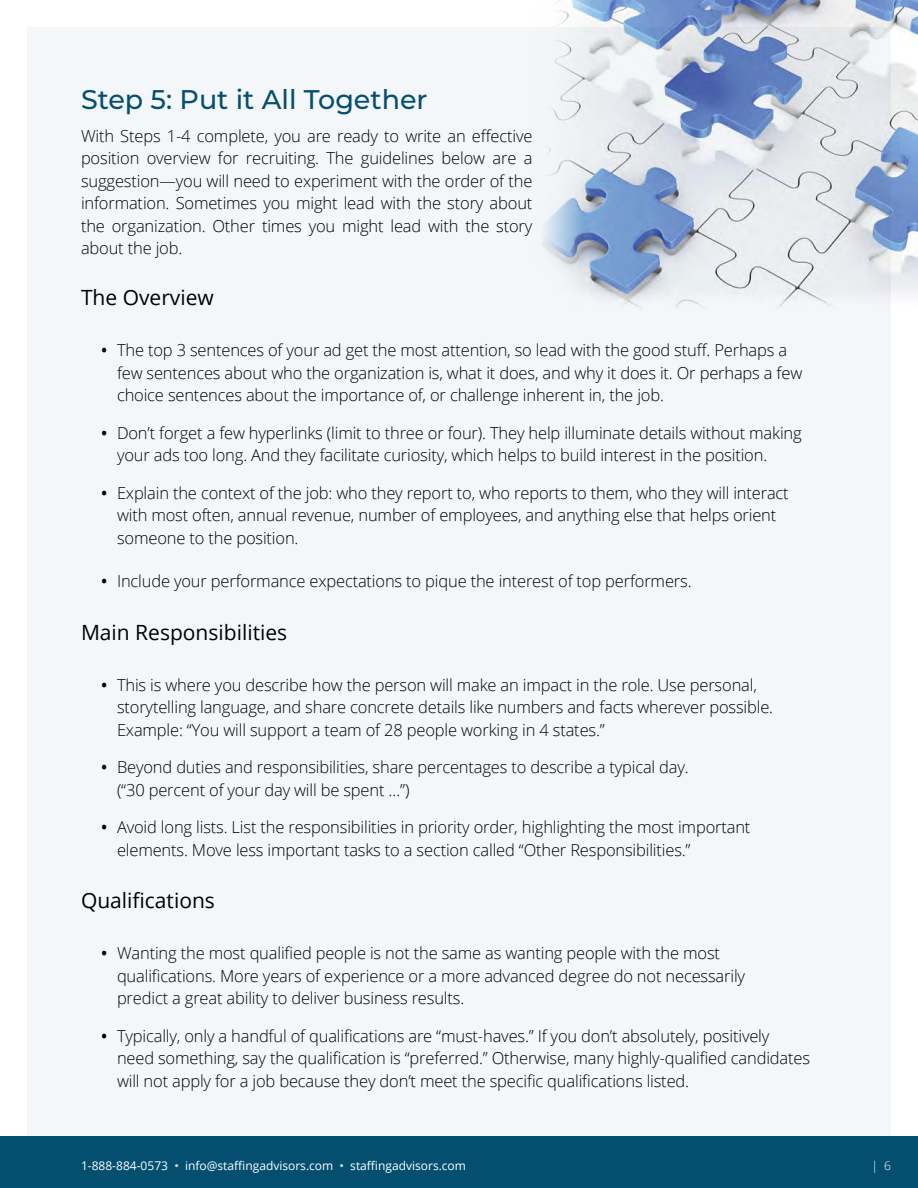
<style>
.page{position:relative;width:918px;height:1188px;background:#fff}
.page>*{position:absolute;margin:0;border:0;box-sizing:border-box;transform-origin:0 0}
.t1{font:500 27px "Montserrat";color:#044f70}
.t2{font:21px "Open Sans";color:#000}
.t3{font:300 16.5px/22.5px "Open Sans";letter-spacing:-.01em;color:#000}
.t4{font:12px "Open Sans";color:#fff}
.t5{font:300 12px "Open Sans";color:#fff}
.s1{font-weight:600}
</style>
<div class="page">
<div style="left:27px;top:27px;width:864px;height:1109px;background:#f4f7f9"></div>
<div style="left:0;top:1136px;width:918px;height:52px;background:#044f70"></div>
<img style="left:542px;top:0;width:376px;height:309px">
<h1 class="t1" style="left:81px;top:80px;width:348px">Step 5: Put it All Together</h1>
<p class="t3" style="left:81px;top:124px;width:453px;text-align:justify">With Steps 1-4 complete, you are ready to write an effective position overview for recruiting. The guidelines below are a suggestion—you will need to experiment with the order of the information. Sometimes you might lead with the story about the organization. Other times you might lead with the story about the job.</p>
<p class="t2" style="left:81px;top:283px;width:134px">The Overview</p>
<p class="t3" style="left:117px;top:339px;width:687px;text-indent:-16px"><span class="s1">•</span> The top 3 sentences of your ad get the most attention, so lead with the good stuff. Perhaps a few sentences about who the organization is, what it does, and why it does it. Or perhaps a few choice sentences about the importance of, or challenge inherent in, the job.</p>
<p class="t3" style="left:117px;top:421px;width:686px;text-indent:-16px"><span class="s1">•</span> Don’t forget a few hyperlinks (limit to three or four). They help illuminate details without making your ads too long. And they facilitate curiosity, which helps to build interest in the position.</p>
<p class="t3" style="left:117px;top:481px;width:673px;text-indent:-16px"><span class="s1">•</span> Explain the context of the job: who they report to, who reports to them, who they will interact with most often, annual revenue, number of employees, and anything else that helps orient someone to the position.</p>
<p class="t3" style="left:101px;top:570px;width:592px"><span class="s1">•</span> Include your performance expectations to pique the interest of top performers.</p>
<p class="t2" style="left:81px;top:618px;width:208px">Main Responsibilities</p>
<p class="t3" style="left:117px;top:673px;width:658px;text-indent:-16px"><span class="s1">•</span> This is where you describe how the person will make an impact in the role. Use personal, storytelling language, and share concrete details like numbers and facts wherever possible.<br>Example: “You will support a team of 28 people working in 4 states.”</p>
<p class="t3" style="left:117px;top:756px;width:573px;text-indent:-16px"><span class="s1">•</span> Beyond duties and responsibilities, share percentages to describe a typical day. (“30 percent of your day will be spent …”)</p>
<p class="t3" style="left:117px;top:816px;width:635px;text-indent:-16px"><span class="s1">•</span> Avoid long lists. List the responsibilities in priority order, highlighting the most important elements. Move less important tasks to a section called “Other Responsibilities.”</p>
<p class="t2" style="left:81px;top:886px;width:135px">Qualifications</p>
<p class="t3" style="left:117px;top:942px;width:630px;text-indent:-16px"><span class="s1">•</span> Wanting the most qualified people is not the same as wanting people with the most qualifications. More years of experience or a more advanced degree do not necessarily predict a great ability to deliver business results.</p>
<p class="t3" style="left:117px;top:1024px;width:695px;text-indent:-16px"><span class="s1">•</span> Typically, only a handful of qualifications are “must-haves.” If you don’t absolutely, positively need something, say the qualification is “preferred.” Otherwise, many highly-qualified candidates will not apply for a job because they don’t meet the specific qualifications listed.</p>
<p class="t4" style="left:81px;top:1157px;width:387px">1-888-884-0573 • info@staffingadvisors.com • staffingadvisors.com</p>
<p class="t5" style="left:871px;top:1158px;width:21px">| 6</p>
</div>
